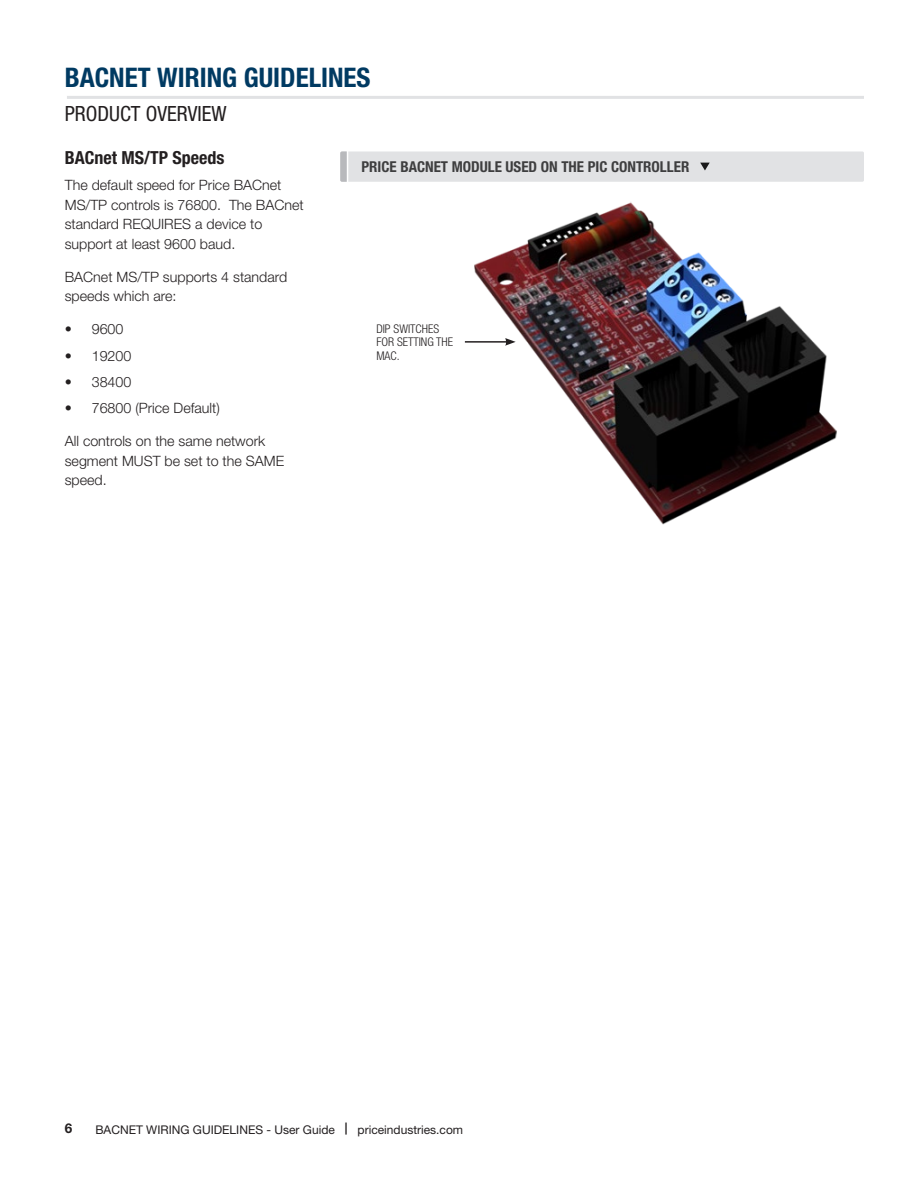
<style>
.page{position:relative;width:918px;height:1188px;background:#fff}
.page>*{position:absolute;margin:0;border:0;box-sizing:border-box;transform-origin:0 0}
.Title__2{font:700 condensed 27px "Helvetica Neue LT Std";color:#003a62}
.Title__2-2{font:condensed 21px "Helvetica Neue LT Std";color:#231f20}
.t1{font:700 condensed 18px "Helvetica Neue LT Std";color:#231f20}
.ImaggeCaption{font:700 condensed 15px "Helvetica Neue LT Std";color:#3e3e3f}
.t2{font:300 14.25px/19.5px "Helvetica Neue LT Std";color:#231f20}
.t3{font:700 13.5px "Helvetica Neue LT Std";color:#231f20}
.t4{font:12px "Helvetica Neue LT Std";color:#231f20}
.Image_Detail{font:300 condensed 12px/13.5px "Helvetica Neue LT Std";color:#231f20}
.s1{font-weight:700}
</style>
<div class="page">
<hr style="left:67px;top:96px;width:797px;height:3px;background:#e1e2e4">
<img style="left:464px;top:202px;width:373px;height:323px">
<div style="left:341px;top:151px;width:523px;height:31px;background:#e1e2e4;border-radius:2px"></div>
<svg style="left:700px;top:163px;width:10px;height:8px"></svg>
<hr style="left:347px;top:148px;width:1px;height:38px;background:#fff">
<svg style="left:340px;top:151px;width:7px;height:31px"></svg>
<hr style="left:465px;top:341px;width:42px;height:2px;background:#231f20">
<svg style="left:505px;top:338px;width:11px;height:8px"></svg>
<p class="Title__2" style="left:65px;top:61px;width:307px">BACNET WIRING GUIDELINES</p>
<p class="Title__2-2" style="left:65px;top:102px;width:163px">PRODUCT OVERVIEW</p>
<p class="t1" style="left:65px;top:147px;width:161px">BACnet MS/TP Speeds</p>
<p class="t2" style="left:65px;top:175px;width:240px">The default speed for Price BACnet<br>MS/TP controls is 76800. The BACnet standard REQUIRES a device to support at least 9600 baud.</p>
<p class="t2" style="left:65px;top:267px;width:224px">BACnet MS/TP supports 4 standard speeds which are:</p>
<p class="t2" style="left:65px;top:319px;width:60px">• 9600</p>
<p class="t2" style="left:65px;top:345px;width:68px">• 19200</p>
<p class="t2" style="left:65px;top:372px;width:68px">• 38400</p>
<p class="t2" style="left:65px;top:398px;width:157px">• 76800 (Price Default)</p>
<p class="t2" style="left:65px;top:431px;width:221px">All controls on the same network segment MUST be set to the SAME speed.</p>
<p class="ImaggeCaption" style="left:361px;top:158px;width:329px">PRICE BACNET MODULE USED ON THE PIC CONTROLLER</p>
<p class="Image_Detail" style="left:376px;top:321px;width:78px">DIP SWITCHES<br>FOR SETTING THE<br>MAC.</p>
<p class="t3" style="left:65px;top:1120px;width:9px">6</p>
<p class="t4" style="left:95px;top:1122px;width:369px">BACNET WIRING GUIDELINES - User Guide <span class="s1">|</span> priceindustries.com</p>
</div>
